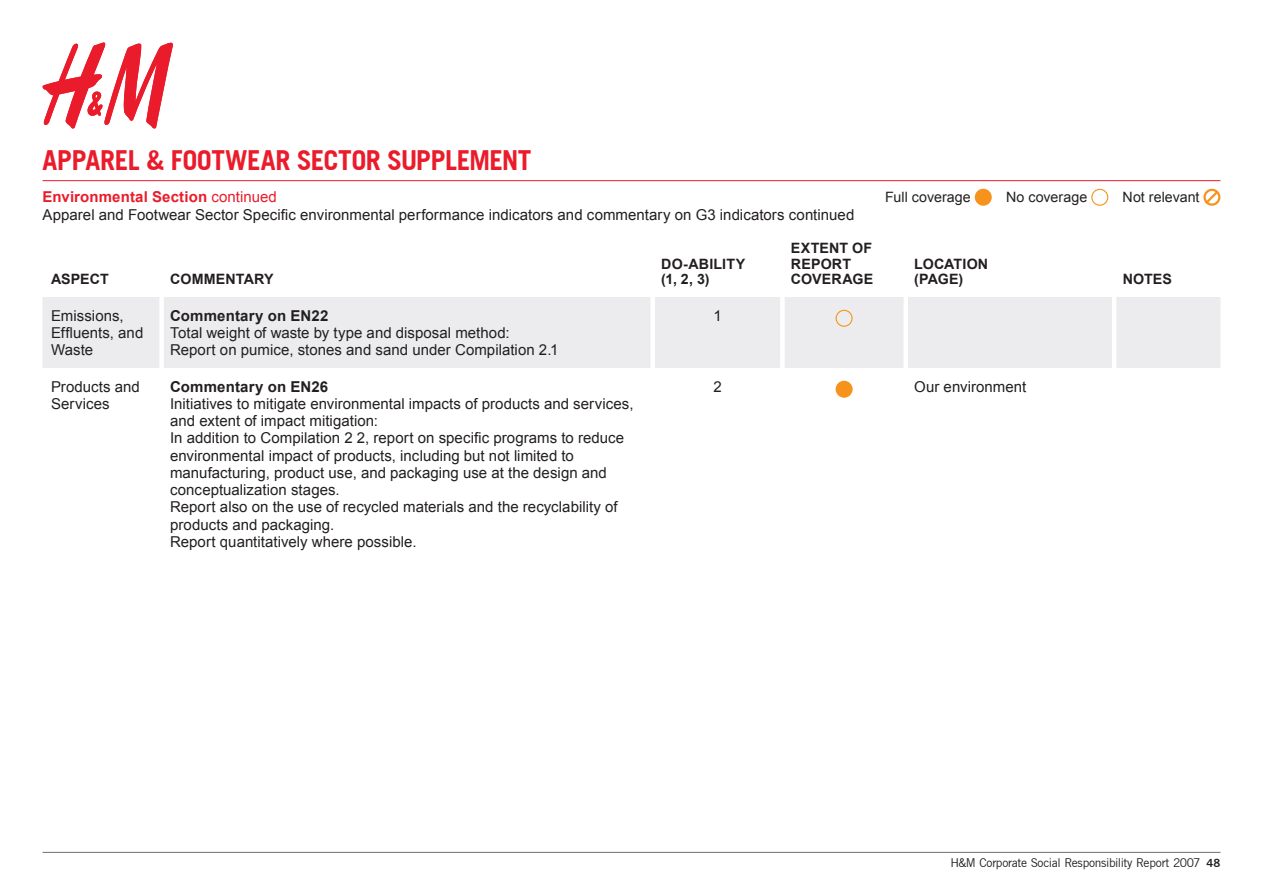
<style>
.page{position:relative;width:1263px;height:893px;background:#fff}
.page>*{position:absolute;margin:0;border:0;box-sizing:border-box;transform-origin:0 0}
.t1{font:27px "Trade Gothic HM Bold";letter-spacing:-.005em;color:#ea1c2b}
.t2{font:15px/17.2px "Arial";letter-spacing:.005em;color:#231f20}
.t3{font:700 15px "Arial";letter-spacing:.01em;color:#231f20}
.t4{font:700 14.25px/15.8px "Arial";letter-spacing:.005em;color:#231f20}
.t5{font:14.25px "Arial";letter-spacing:.005em;color:#231f20}
.t6{font:12px "Trade Gothic";letter-spacing:-.03em;color:#231f20}
.s1{font-weight:700;color:#ea1c2b}
.s2{color:#ea1c2b}
.s3{font-family:"Trade Gothic HM Display Narrow";font-weight:700}
</style>
<div class="page">
<hr style="left:43px;top:180px;width:1177px;height:1px;background:#ea1c2b">
<hr style="left:43px;top:852px;width:1177px;height:1px;background:#6c6d70">
<div style="left:975px;top:189px;width:17px;height:17px;background:#f7931d;border-radius:50%"></div>
<div style="left:1091px;top:189px;width:17px;height:17px;border:1px solid #f7931d;border-radius:50%"></div>
<svg style="left:1203px;top:188px;width:18px;height:18px"></svg>
<svg style="left:43px;top:43px;width:130px;height:86px"></svg>
<div style="left:43px;top:297px;width:1177px;height:71px;background:#ececee"></div>
<div style="left:159px;top:297px;width:5px;height:71px;background:#fff"></div>
<div style="left:780px;top:297px;width:5px;height:71px;background:#fff"></div>
<hr style="left:1112px;top:297px;width:4px;height:71px;background:#fff">
<div style="left:903px;top:297px;width:5px;height:71px;background:#fff"></div>
<div style="left:650px;top:297px;width:5px;height:71px;background:#fff"></div>
<div style="left:836px;top:310px;width:17px;height:17px;border:1px solid #f7931d;border-radius:50%"></div>
<div style="left:836px;top:381px;width:17px;height:17px;background:#f7931d;border-radius:50%"></div>
<h1 class="t1" style="left:43px;top:144px;width:490px">APPAREL &amp; FOOTWEAR SECTOR SUPPLEMENT</h1>
<p class="t2" style="left:43px;top:188px;width:813px"><span class="s1">ENVIRONMENTAL SECTION</span> <span class="s2">continued<br></span>Apparel and Footwear Sector Specific environmental performance indicators and commentary on G3 indicators continued</p>
<p class="t4" style="left:51px;top:271px;width:59px">ASPECT</p>
<p class="t4" style="left:170px;top:271px;width:22px">COMMENTAR</p>
<p class="t4" style="left:264px;top:271px;width:11px">Y</p>
<p class="t2" style="left:51px;top:307px;width:94px">Emissions,<br>Effluents, and<br>Waste</p>
<p class="t3" style="left:170px;top:307px;width:160px">COMMENTARY ON EN22</p>
<p class="t2" style="left:170px;top:324px;width:390px">Total weight of waste by type and disposal method:<br>Report on pumice, stones and sand under Compilation 2.1</p>
<p class="t4" style="left:661px;top:256px;width:36px">DO-ABILIT</p>
<p class="t4" style="left:736px;top:256px;width:11px">Y</p>
<p class="t4" style="left:661px;top:271px;width:50px">(1, 2, 3)</p>
<p class="t2" style="left:713px;top:307px;width:10px">1</p>
<p class="t4" style="left:791px;top:240px;width:84px">EXTENT OF<br>REPORT<br>COVERAGE</p>
<p class="t5" style="left:885px;top:189px;width:87px">Full coverage</p>
<p class="t5" style="left:1006px;top:189px;width:83px">No coverage</p>
<p class="t5" style="left:1122px;top:189px;width:78px">Not relevant</p>
<p class="t4" style="left:914px;top:256px;width:75px">LOCATION (PAGE)</p>
<p class="t4" style="left:1123px;top:271px;width:51px">N OTES</p>
<p class="t2" style="left:51px;top:378px;width:90px">Products and<br>Services</p>
<p class="t3" style="left:170px;top:378px;width:160px">COMMENTARY ON EN26</p>
<p class="t2" style="left:170px;top:395px;width:465px">Initiatives to mitigate environmental impacts of products and services, and extent of impact mitigation:<br>In addition to Compilation 2 2, report on specific programs to reduce environmental impact of products, including but not limited to manufacturing, product use, and packaging use at the design and conceptualization stages.<br>Report also on the use of recycled materials and the recyclability of products and packaging.<br>Report quantitatively where possible.</p>
<p class="t2" style="left:713px;top:378px;width:10px">2</p>
<p class="t2" style="left:914px;top:378px;width:113px">Our environment</p>
<p class="t6" style="left:950px;top:856px;width:271px">H&amp;M Corporate Social Responsibility Report 2007 <span class="s3">48</span></p>
</div>
